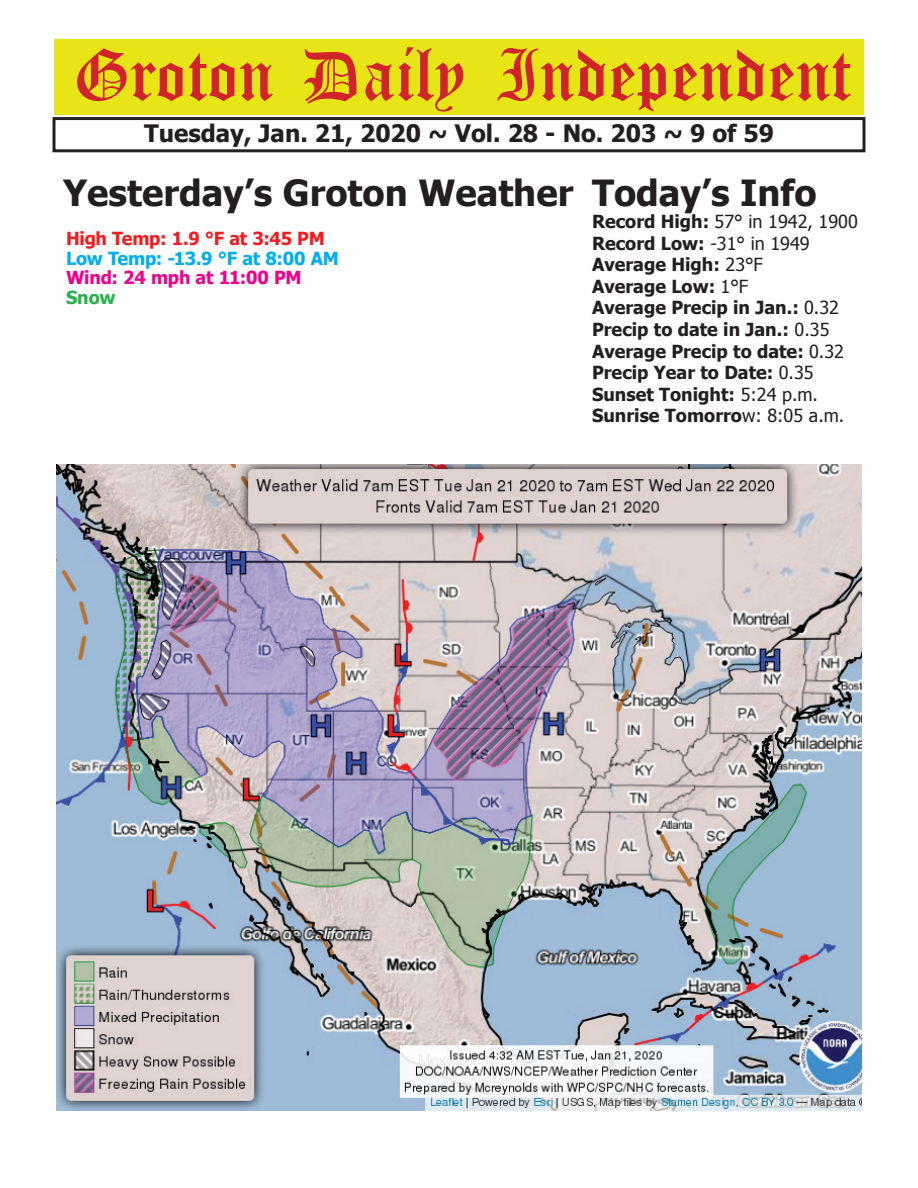
<style>
.page{position:relative;width:918px;height:1188px;background:#fff}
.page>*{position:absolute;margin:0;border:0;box-sizing:border-box;transform-origin:0 0}
.t1{font:54px "Old English Five";color:#d1232a}
.t2{font:700 36px "Tahoma";color:#231f20}
.t3{font:700 24px "Tahoma";color:#231f20}
.t4{font:700 18px/21.6px "Tahoma";color:#231f20}
.t5{font:700 18px "Tahoma";letter-spacing:-.015em;color:#00aeef}
.t6{font:700 18px "Tahoma";letter-spacing:-.015em;color:#ee1f23}
.t7{font:700 18px "Tahoma";letter-spacing:-.015em;color:#ed028c}
.t8{font:700 18px "Tahoma";color:#28b24b}
.s1{font-weight:400}
</style>
<div class="page">
<div style="left:52px;top:117px;width:814px;height:35px;border:3px solid #231f20"></div>
<div style="left:54px;top:40px;width:810px;height:75px;background:#e7e515"></div>
<img style="left:57px;top:465px;width:804px;height:646px">
<h1 class="t1" style="left:73px;top:50px;width:779px">Groton Daily Independent</h1>
<h3 class="t3" style="left:144px;top:116px;width:631px">Tuesday, Jan. 21, 2020 ~ Vol. 28 - No. 203 ~ 9 of 59</h3>
<h2 class="t2" style="left:63px;top:168px;width:512px">Yesterday’s Groton Weather</h2>
<p class="t6" style="left:66px;top:226px;width:260px">High Temp: 1.9 °F at 3:45 PM</p>
<p class="t5" style="left:66px;top:246px;width:275px">Low Temp: -13.9 °F at 8:00 AM</p>
<p class="t7" style="left:66px;top:265px;width:237px">Wind: 24 mph at 11:00 PM</p>
<p class="t8" style="left:66px;top:285px;width:51px">Snow</p>
<h2 class="t2" style="left:592px;top:168px;width:226px">Today’s Info</h2>
<p class="t4" style="left:592px;top:210px;width:267px">Record High: <span class="s1">57° in 1942, 1900<br></span>Record Low: <span class="s1">-31° in 1949<br></span>Average High: <span class="s1">23°F<br></span>Average Low: <span class="s1">1°F<br></span>Average Precip in Jan.: <span class="s1">0.32<br></span>Precip to date in Jan.: <span class="s1">0.35<br></span>Average Precip to date: <span class="s1">0.32<br></span>Precip Year to Date: <span class="s1">0.35<br></span>Sunset Tonight: <span class="s1">5:24 p.m.<br></span>Sunrise Tomorro<span class="s1">w: 8:05 a.m.</span></p>
</div>
